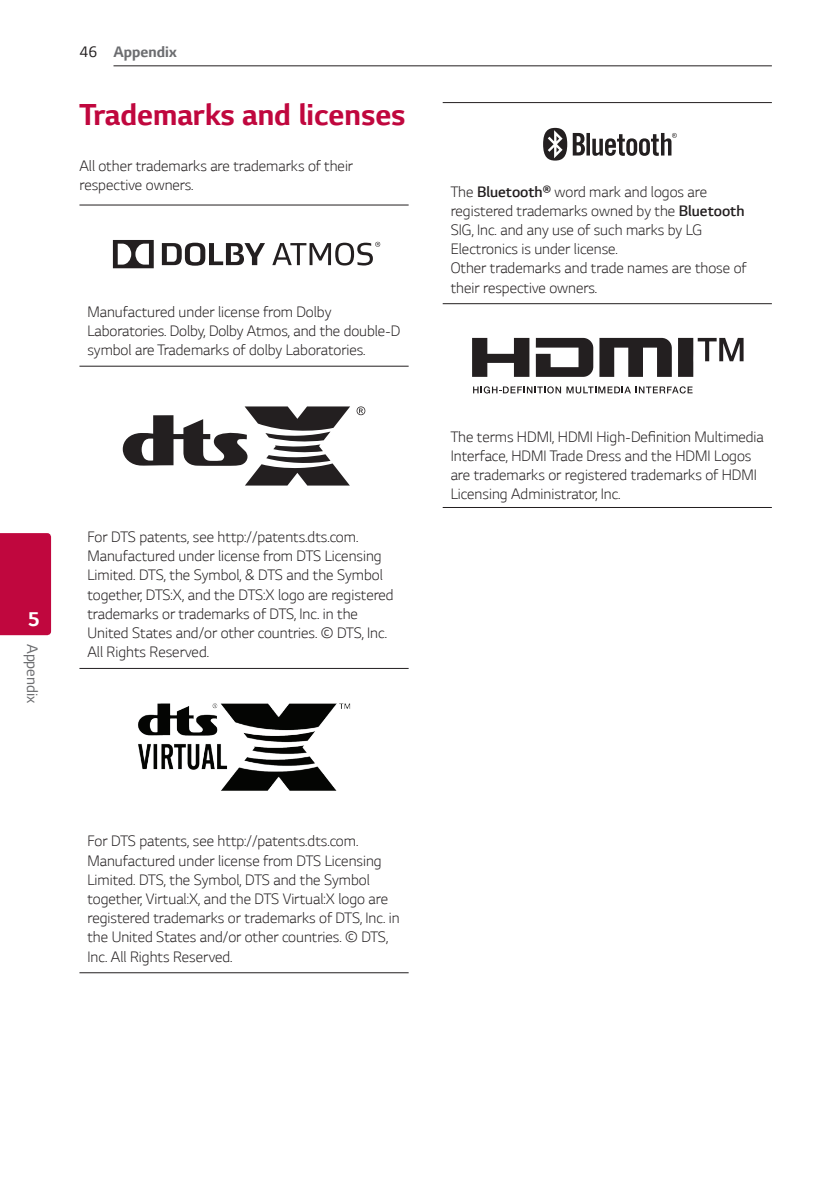
<style>
.page{position:relative;width:840px;height:1191px;background:#fff}
.page>*{position:absolute;margin:0;border:0;box-sizing:border-box;transform-origin:0 0}
.t1{font:700 32px "LG Smart";color:#c0073e}
.t2{font:700 21px "LG Smart";color:#fff}
.t3{font:300 16px/19.2px "LG Smart";color:#231f20}
.t4{font:700 16px "LG Smart";color:#6c6d70}
.t5{font:16px "LG Smart";color:#6c6d70}
.s1{font-weight:400;color:#231f20}
.s2{font-style:inherit}
</style>
<div class="page">
<hr style="left:113px;top:65px;width:658px;height:1px;background:#231f20">
<div style="left:0;top:533px;width:51px;height:102px;background:#c0073e"></div>
<hr style="left:79px;top:204px;width:329px;height:1px;background:#231f20">
<hr style="left:79px;top:366px;width:329px;height:1px;background:#231f20">
<hr style="left:79px;top:668px;width:329px;height:1px;background:#231f20">
<hr style="left:79px;top:972px;width:329px;height:1px;background:#231f20">
<svg style="left:272px;top:242px;width:108px;height:23px"></svg>
<svg style="left:113px;top:240px;width:41px;height:28px"></svg>
<svg style="left:162px;top:243px;width:103px;height:23px"></svg>
<svg style="left:123px;top:406px;width:227px;height:79px"></svg>
<svg style="left:356px;top:406px;width:9px;height:9px"></svg>
<img style="left:138px;top:703px;width:213px;height:88px">
<hr style="left:442px;top:102px;width:329px;height:1px;background:#231f20">
<hr style="left:442px;top:303px;width:329px;height:1px;background:#231f20">
<hr style="left:442px;top:507px;width:329px;height:1px;background:#231f20">
<hr style="left:586px;top:133px;width:3px;height:22px;background:#231f20">
<svg style="left:543px;top:128px;width:41px;height:33px"></svg>
<svg style="left:592px;top:133px;width:84px;height:23px"></svg>
<svg style="left:472px;top:338px;width:57px;height:39px"></svg>
<svg style="left:535px;top:338px;width:58px;height:39px"></svg>
<svg style="left:599px;top:338px;width:72px;height:39px"></svg>
<svg style="left:566px;top:386px;width:126px;height:7px"></svg>
<svg style="left:473px;top:386px;width:87px;height:7px"></svg>
<svg style="left:678px;top:338px;width:65px;height:39px"></svg>
<p class="t4" style="left:79px;top:42px;width:99px"><span class="s1">46</span> Appendix</p>
<h1 class="t1" style="left:79px;top:95px;width:327px">Trademarks and licenses</h1>
<p class="t3" style="left:79px;top:156px;width:275px">All other trademarks are trademarks of their respective owners.</p>
<p class="t3" style="left:87px;top:302px;width:314px">Manufactured under license from Dolby<br>Laboratories. Dolby, Dolby Atmos, and the double-D symbol are Trademarks of dolby Laboratories.</p>
<h2 class="t2" style="left:28px;top:606px;width:13px">5</h2>
<p class="t5" style="left:42px;top:643px;width:61px;rotate:90deg">Appendix</p>
<p class="t3" style="left:87px;top:527px;width:307px">For DTS patents, see http://patents.dts.com.<br>Manufactured under license from DTS Licensing Limited. DTS, the Symbol, &amp; DTS and the Symbol together, DTS:X, and the DTS:X logo are registered trademarks or trademarks of DTS, Inc. in the United States and/or other countries. © DTS, Inc.<br>All Rights Reserved.</p>
<p class="t3" style="left:450px;top:182px;width:297px">The <span class="s2">Bluetooth®</span> word mark and logos are registered trademarks owned by the <span class="s2">Bluetooth </span>SIG, Inc. and any use of such marks by LG Electronics is under license.<br>Other trademarks and trade names are those of their respective owners.</p>
<p class="t3" style="left:450px;top:427px;width:314px">The terms HDMI, HDMI High-Definition Multimedia Interface, HDMI Trade Dress and the HDMI Logos are trademarks or registered trademarks of HDMI Licensing Administrator, Inc.</p>
<p class="t3" style="left:87px;top:831px;width:313px">For DTS patents, see http://patents.dts.com.<br>Manufactured under license from DTS Licensing Limited. DTS, the Symbol, DTS and the Symbol together, Virtual:X, and the DTS Virtual:X logo are registered trademarks or trademarks of DTS, Inc. in the United States and/or other countries. © DTS, Inc. All Rights Reserved.</p>
</div>
